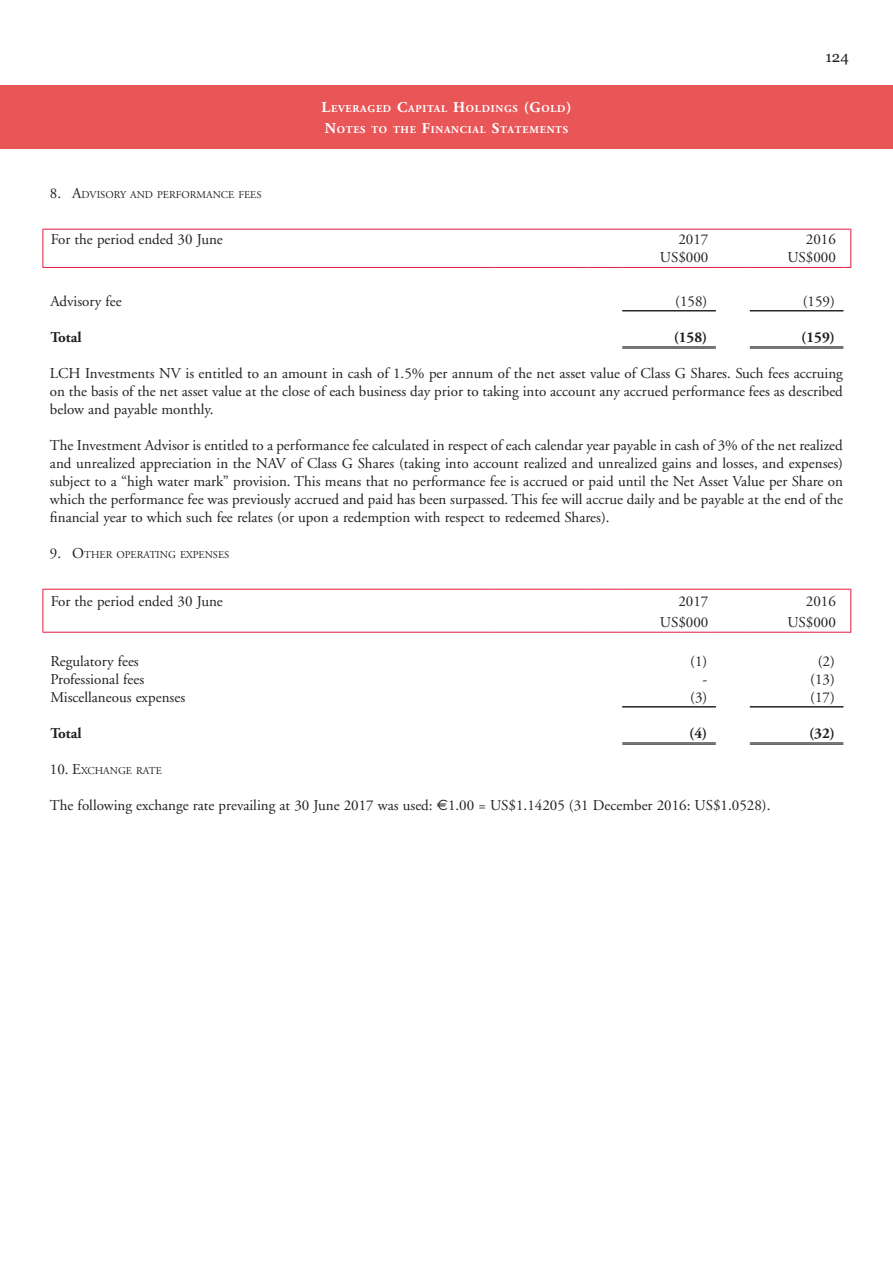
<style>
.page{position:relative;width:893px;height:1263px;background:#fff}
.page>*{position:absolute;margin:0;border:0;box-sizing:border-box;transform-origin:0 0}
.t1{font:15px/18px "Adobe Garamond";color:#231f20;text-align:justify}
.t2{font:700 15px "Adobe Garamond";color:#231f20}
.t3{font:15px "Georgia";color:#231f20}
.t4{font:10.5px "Adobe Garamond";color:#231f20}
.t5{font:700 10.5px/21px "Adobe Garamond";letter-spacing:.07em;color:#fff;text-align:center}
.s1{font-size:15px}
.s2{font-family:"Euro Sans"}
</style>
<div class="page">
<div style="left:0;top:85px;width:893px;height:64px;background:#e95658"></div>
<hr style="left:43px;top:229px;width:452px;height:1px;background:#e4183e">
<hr style="left:495px;top:229px;width:93px;height:1px;background:#e4183e">
<hr style="left:588px;top:229px;width:34px;height:1px;background:#e4183e">
<hr style="left:622px;top:229px;width:94px;height:1px;background:#e4183e">
<hr style="left:716px;top:229px;width:34px;height:1px;background:#e4183e">
<hr style="left:750px;top:229px;width:93px;height:1px;background:#e4183e">
<svg style="left:43px;top:230px;width:1px;height:37px"></svg>
<hr style="left:43px;top:267px;width:452px;height:1px;background:#e4183e">
<hr style="left:495px;top:267px;width:93px;height:1px;background:#e4183e">
<hr style="left:588px;top:267px;width:34px;height:1px;background:#e4183e">
<hr style="left:622px;top:267px;width:94px;height:1px;background:#e4183e">
<hr style="left:716px;top:267px;width:34px;height:1px;background:#e4183e">
<hr style="left:750px;top:267px;width:93px;height:1px;background:#e4183e">
<svg style="left:843px;top:229px;width:8px;height:39px"></svg>
<hr style="left:622px;top:310px;width:94px;height:1px;background:#231f20">
<hr style="left:622px;top:311px;width:94px;height:1px;background:#231f20">
<hr style="left:750px;top:310px;width:93px;height:1px;background:#231f20">
<hr style="left:750px;top:311px;width:93px;height:1px;background:#231f20">
<hr style="left:622px;top:347px;width:94px;height:1px;background:#231f20">
<hr style="left:622px;top:348px;width:94px;height:1px;background:#231f20">
<hr style="left:750px;top:347px;width:93px;height:1px;background:#231f20">
<hr style="left:750px;top:348px;width:93px;height:1px;background:#231f20">
<hr style="left:43px;top:589px;width:452px;height:1px;background:#e4183e">
<hr style="left:495px;top:589px;width:93px;height:1px;background:#e4183e">
<hr style="left:588px;top:589px;width:34px;height:1px;background:#e4183e">
<hr style="left:622px;top:589px;width:94px;height:1px;background:#e4183e">
<hr style="left:716px;top:589px;width:34px;height:1px;background:#e4183e">
<hr style="left:750px;top:589px;width:93px;height:1px;background:#e4183e">
<svg style="left:43px;top:590px;width:1px;height:42px"></svg>
<hr style="left:43px;top:632px;width:452px;height:1px;background:#e4183e">
<hr style="left:495px;top:632px;width:93px;height:1px;background:#e4183e">
<hr style="left:588px;top:632px;width:34px;height:1px;background:#e4183e">
<hr style="left:622px;top:632px;width:94px;height:1px;background:#e4183e">
<hr style="left:716px;top:632px;width:34px;height:1px;background:#e4183e">
<hr style="left:750px;top:632px;width:93px;height:1px;background:#e4183e">
<svg style="left:843px;top:589px;width:8px;height:44px"></svg>
<hr style="left:622px;top:706px;width:94px;height:1px;background:#231f20">
<hr style="left:622px;top:707px;width:94px;height:1px;background:#231f20">
<hr style="left:750px;top:706px;width:93px;height:1px;background:#231f20">
<hr style="left:750px;top:707px;width:93px;height:1px;background:#231f20">
<hr style="left:622px;top:743px;width:94px;height:1px;background:#231f20">
<hr style="left:622px;top:744px;width:94px;height:1px;background:#231f20">
<hr style="left:750px;top:743px;width:93px;height:1px;background:#231f20">
<hr style="left:750px;top:744px;width:93px;height:1px;background:#231f20">
<p class="t5" style="left:322px;top:98px;width:251px"><span class="s1">L</span>EVERAGED <span class="s1">C</span>APITAL <span class="s1">H</span>OLDINGS <span class="s1">(G</span>OLD<span class="s1">)<br>N</span>OTES TO THE <span class="s1">F</span>INANCIAL <span class="s1">S</span>TATEMENTS</p>
<p class="t3" style="left:825px;top:46px;width:25px">124</p>
<p class="t4" style="left:50px;top:189px;width:212px"><span class="s1">8. A</span>DVISORY AND PERFORMANCE FEES</p>
<p class="t1" style="left:51px;top:231px;width:174px">For the period ended 30 June</p>
<p class="t1" style="left:678px;top:231px;width:31px">2017</p>
<p class="t1" style="left:806px;top:231px;width:31px">2016</p>
<p class="t1" style="left:660px;top:249px;width:50px">US$000</p>
<p class="t1" style="left:787px;top:249px;width:50px">US$000</p>
<p class="t1" style="left:50px;top:293px;width:73px">Advisory fee</p>
<p class="t1" style="left:675px;top:293px;width:34px">(158)</p>
<p class="t1" style="left:803px;top:293px;width:34px">(159)</p>
<p class="t2" style="left:50px;top:329px;width:33px">Total</p>
<p class="t2" style="left:674px;top:329px;width:35px">(158)</p>
<p class="t2" style="left:801px;top:329px;width:35px">(159)</p>
<p class="t1" style="left:50px;top:365px;width:794px">LCH Investments NV is entitled to an amount in cash of 1.5% per annum of the net asset value of Class G Shares. Such fees accruing on the basis of the net asset value at the close of each business day prior to taking into account any accrued performance fees as described below and payable monthly.</p>
<p class="t1" style="left:50px;top:437px;width:795px">The Investment Advisor is entitled to a performance fee calculated in respect of each calendar year payable in cash of 3% of the net realized and unrealized appreciation in the NAV of Class G Shares (taking into account realized and unrealized gains and losses, and expenses) subject to a “high water mark” provision. This means that no performance fee is accrued or paid until the Net Asset Value per Share on which the performance fee was previously accrued and paid has been surpassed. This fee will accrue daily and be payable at the end of the financial year to which such fee relates (or upon a redemption with respect to redeemed Shares).</p>
<p class="t4" style="left:50px;top:549px;width:180px"><span class="s1">9. O</span>THER OPERATING EXPENSES</p>
<p class="t1" style="left:51px;top:593px;width:174px">For the period ended 30 June</p>
<p class="t1" style="left:678px;top:593px;width:31px">2017</p>
<p class="t1" style="left:806px;top:593px;width:31px">2016</p>
<p class="t1" style="left:660px;top:613px;width:50px">US$000</p>
<p class="t1" style="left:787px;top:613px;width:50px">US$000</p>
<p class="t1" style="left:50px;top:653px;width:90px">Regulatory fees</p>
<p class="t1" style="left:690px;top:653px;width:19px">(1)</p>
<p class="t1" style="left:818px;top:653px;width:19px">(2)</p>
<p class="t1" style="left:50px;top:671px;width:95px">Professional fees</p>
<p class="t1" style="left:702px;top:671px;width:6px">-</p>
<p class="t1" style="left:810px;top:671px;width:26px">(13)</p>
<p class="t1" style="left:50px;top:689px;width:136px">Miscellaneous expenses</p>
<p class="t1" style="left:690px;top:689px;width:19px">(3)</p>
<p class="t1" style="left:810px;top:689px;width:26px">(17)</p>
<p class="t2" style="left:50px;top:725px;width:33px">Total</p>
<p class="t2" style="left:689px;top:725px;width:19px">(4)</p>
<p class="t2" style="left:809px;top:725px;width:27px">(32)</p>
<p class="t4" style="left:50px;top:765px;width:113px"><span class="s1">10. E</span>XCHANGE RATE</p>
<p class="t1" style="left:50px;top:797px;width:722px">The following exchange rate prevailing at 30 June 2017 was used: <span class="s2">€</span>1.00 = US$1.14205 (31 December 2016: US$1.0528).</p>
</div>
